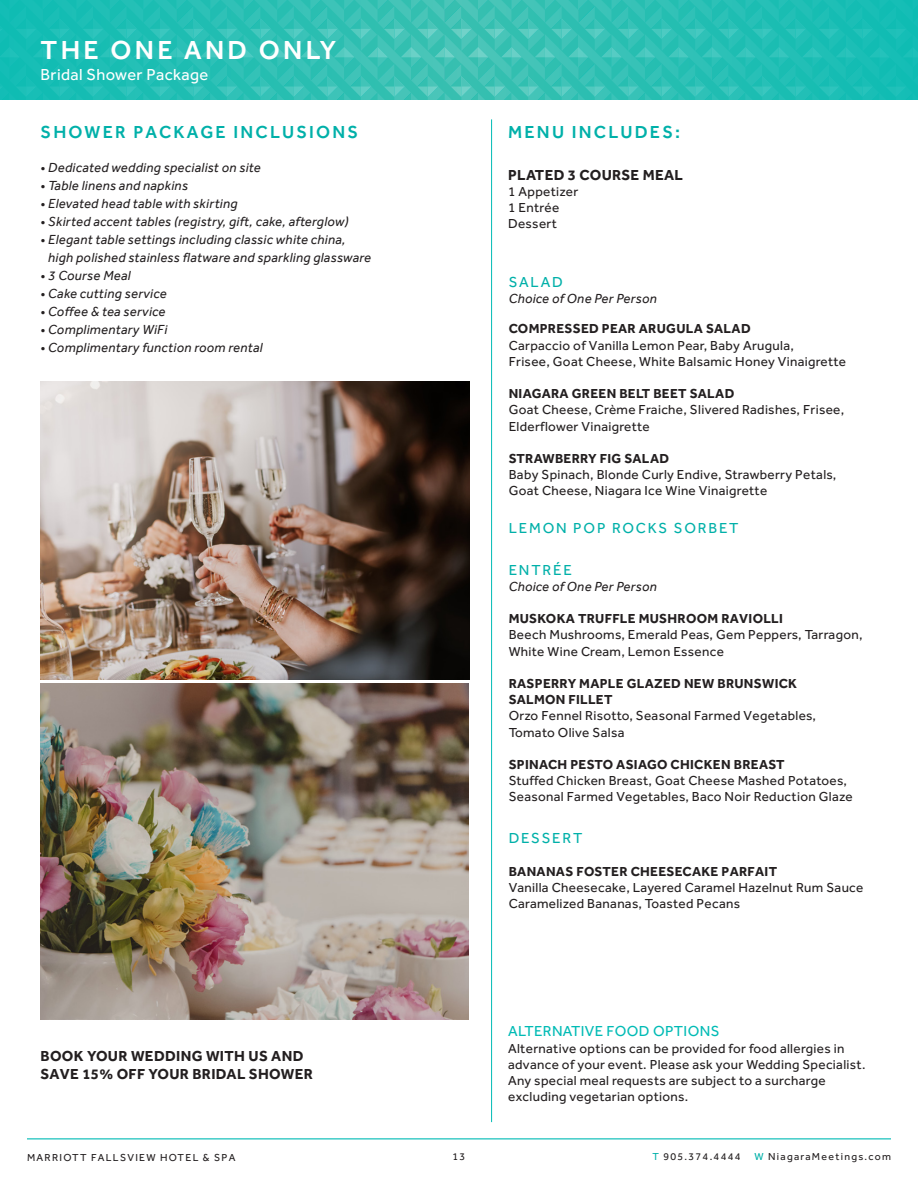
<style>
.page{position:relative;width:918px;height:1188px;background:#fff}
.page>*{position:absolute;margin:0;border:0;box-sizing:border-box;transform-origin:0 0}
.Interior_Page_Header{font:500 27px "Effra";letter-spacing:.125em;color:#fff}
.Interior_Page_Subhead_Green{font:500 18px "Effra";letter-spacing:.125em;color:#00b0a9}
.Interior_Page_Subhead_Green-2{font:16.5px "Effra";letter-spacing:.025em;color:#fff}
.Interior_Page_Subhead_Green-3{font:700 15px "Effra";letter-spacing:.025em;color:#231f20}
.Interior_Page_Subhead_Green-4{font:15px "Effra";letter-spacing:.125em;color:#00b0a9}
.Interior_Page_Body_Copy_Last_Line{font:15px "Effra";letter-spacing:.025em;color:#00bbb5}
.Interior_Page_Body_Copy_Last_Line-2{font:13.5px/16.2px "Effra";letter-spacing:.025em;color:#231f20}
.Interior_Page_Body_Copy_Last_Line-3{font:italic 13.5px "Effra";letter-spacing:.025em;color:#231f20}
.Interior_Page_Subhead_Green-5{font:700 13.5px "Effra";letter-spacing:.025em;color:#231f20}
.Interior_Page_Subhead_Green-6{font:italic 13.5px "Effra";letter-spacing:.025em;color:#231f20}
.Interior_Page_Subhead_Green-7{font:13.5px/16.2px "Effra";letter-spacing:.025em;color:#231f20}
.Interior_Page_Subhead_Black_9pt{font:10.5px "Effra";letter-spacing:.125em;color:#231f20}
.s1{color:#00b0a9}
</style>
<div class="page">
<svg style="left:0;top:0;width:918px;height:99px;background:#2bc0b5"></svg>
<hr style="left:491px;top:119px;width:1px;height:1003px;background:#00bbb5">
<hr style="left:27px;top:1138px;width:864px;height:1px;background:#00bbb5">
<img style="left:40px;top:381px;width:430px;height:298px">
<img style="left:40px;top:683px;width:429px;height:337px">
<p class="Interior_Page_Header" style="left:40px;top:34px;width:297px">THE ONE AND ONLY</p>
<p class="Interior_Page_Subhead_Green-2" style="left:40px;top:65px;width:169px">Bridal Shower Package</p>
<p class="Interior_Page_Subhead_Green" style="left:40px;top:121px;width:319px">SHOWER PACKAGE INCLUSIONS</p>
<p class="Interior_Page_Body_Copy_Last_Line-3" style="left:40px;top:159px;width:222px">• Dedicated wedding specialist on site</p>
<p class="Interior_Page_Body_Copy_Last_Line-3" style="left:40px;top:177px;width:149px">• Table linens and napkins</p>
<p class="Interior_Page_Body_Copy_Last_Line-3" style="left:40px;top:195px;width:199px">• Elevated head table with skirting</p>
<p class="Interior_Page_Body_Copy_Last_Line-3" style="left:40px;top:213px;width:309px">• Skirted accent tables (registry, gift, cake, afterglow)</p>
<p class="Interior_Page_Body_Copy_Last_Line-3" style="left:40px;top:231px;width:307px">• Elegant table settings including classic white china,</p>
<p class="Interior_Page_Body_Copy_Last_Line-3" style="left:48px;top:249px;width:324px">high polished stainless flatware and sparkling glassware</p>
<p class="Interior_Page_Body_Copy_Last_Line-3" style="left:40px;top:267px;width:92px">• 3 Course Meal</p>
<p class="Interior_Page_Body_Copy_Last_Line-3" style="left:40px;top:285px;width:128px">• Cake cutting service</p>
<p class="Interior_Page_Body_Copy_Last_Line-3" style="left:40px;top:303px;width:127px">• Coffee &amp; tea service</p>
<p class="Interior_Page_Body_Copy_Last_Line-3" style="left:40px;top:321px;width:128px">• Complimentary WiFi</p>
<p class="Interior_Page_Body_Copy_Last_Line-3" style="left:40px;top:339px;width:224px">• Complimentary function room rental</p>
<p class="Interior_Page_Subhead_Green-3" style="left:40px;top:1047px;width:265px">BOOK YOUR WEDDING WITH US AND</p>
<p class="Interior_Page_Subhead_Green-3" style="left:40px;top:1065px;width:274px">SAVE 15% OFF YOUR BRIDAL SHOWER</p>
<p class="Interior_Page_Subhead_Black_9pt" style="left:27px;top:1151px;width:210px">MARRIOTT FALLSVIEW HOTEL &amp; SPA</p>
<p class="Interior_Page_Subhead_Green" style="left:508px;top:121px;width:174px">MENU INCLUDES:</p>
<p class="Interior_Page_Subhead_Green-3" style="left:508px;top:166px;width:176px">PLATED 3 COURSE MEAL</p>
<p class="Interior_Page_Subhead_Green-7" style="left:508px;top:183px;width:72px">1 Appetizer<br>1 Entrée<br>Dessert</p>
<p class="Interior_Page_Subhead_Green-4" style="left:509px;top:273px;width:56px">SALAD</p>
<p class="Interior_Page_Subhead_Green-6" style="left:509px;top:290px;width:150px">Choice of One Per Person</p>
<p class="Interior_Page_Subhead_Green-5" style="left:509px;top:321px;width:244px">COMPRESSED PEAR ARUGULA SALAD</p>
<p class="Interior_Page_Body_Copy_Last_Line-2" style="left:509px;top:337px;width:339px">Carpaccio of Vanilla Lemon Pear, Baby Arugula,<br>Frisee, Goat Cheese, White Balsamic Honey Vinaigrette</p>
<p class="Interior_Page_Subhead_Green-5" style="left:509px;top:385px;width:227px">NIAGARA GREEN BELT BEET SALAD</p>
<p class="Interior_Page_Body_Copy_Last_Line-2" style="left:509px;top:402px;width:337px">Goat Cheese, Crème Fraiche, Slivered Radishes, Frisee,<br>Elderflower Vinaigrette</p>
<p class="Interior_Page_Subhead_Green-5" style="left:509px;top:450px;width:162px">STRAWBERRY FIG SALAD</p>
<p class="Interior_Page_Body_Copy_Last_Line-2" style="left:509px;top:466px;width:329px">Baby Spinach, Blonde Curly Endive, Strawberry Petals,<br>Goat Cheese, Niagara Ice Wine Vinaigrette</p>
<p class="Interior_Page_Subhead_Green-4" style="left:509px;top:519px;width:231px">LEMON POP ROCKS SORBET</p>
<p class="Interior_Page_Subhead_Green-4" style="left:509px;top:561px;width:65px">ENTRÉE</p>
<p class="Interior_Page_Subhead_Green-6" style="left:509px;top:578px;width:150px">Choice of One Per Person</p>
<p class="Interior_Page_Subhead_Green-5" style="left:509px;top:610px;width:276px">MUSKOKA TRUFFLE MUSHROOM RAVIOLLI</p>
<p class="Interior_Page_Body_Copy_Last_Line-2" style="left:509px;top:627px;width:355px">Beech Mushrooms, Emerald Peas, Gem Peppers, Tarragon,<br>White Wine Cream, Lemon Essence</p>
<p class="Interior_Page_Subhead_Green-5" style="left:509px;top:675px;width:290px">RASPERRY MAPLE GLAZED NEW BRUNSWICK</p>
<p class="Interior_Page_Subhead_Green-5" style="left:509px;top:691px;width:105px">SALMON FILLET</p>
<p class="Interior_Page_Body_Copy_Last_Line-2" style="left:509px;top:708px;width:309px">Orzo Fennel Risotto, Seasonal Farmed Vegetables,<br>Tomato Olive Salsa</p>
<p class="Interior_Page_Subhead_Green-5" style="left:509px;top:756px;width:278px">SPINACH PESTO ASIAGO CHICKEN BREAST</p>
<p class="Interior_Page_Body_Copy_Last_Line-2" style="left:509px;top:772px;width:346px">Stuffed Chicken Breast, Goat Cheese Mashed Potatoes,<br>Seasonal Farmed Vegetables, Baco Noir Reduction Glaze</p>
<p class="Interior_Page_Subhead_Green-4" style="left:509px;top:830px;width:75px">DESSERT</p>
<p class="Interior_Page_Subhead_Green-5" style="left:509px;top:863px;width:270px">BANANAS FOSTER CHEESECAKE PARFAIT</p>
<p class="Interior_Page_Body_Copy_Last_Line-2" style="left:509px;top:879px;width:356px">Vanilla Cheesecake, Layered Caramel Hazelnut Rum Sauce</p>
<p class="Interior_Page_Body_Copy_Last_Line-2" style="left:509px;top:895px;width:233px">Caramelized Bananas, Toasted Pecans</p>
<p class="Interior_Page_Body_Copy_Last_Line" style="left:508px;top:1023px;width:213px">ALTERNATIVE FOOD OPTIONS</p>
<p class="Interior_Page_Body_Copy_Last_Line-2" style="left:508px;top:1040px;width:359px">Alternative options can be provided for food allergies in advance of your event. Please ask your Wedding Specialist.<br>Any special meal requests are subject to a surcharge excluding vegetarian options.</p>
<p class="Interior_Page_Subhead_Black_9pt" style="left:453px;top:1150px;width:14px">13</p>
<p class="Interior_Page_Subhead_Black_9pt" style="left:653px;top:1150px;width:89px"><span class="s1">T</span> 905.374.4444</p>
<p class="Interior_Page_Subhead_Black_9pt" style="left:754px;top:1150px;width:138px"><span class="s1">W</span> NiagaraMeetings.com</p>
</div>
